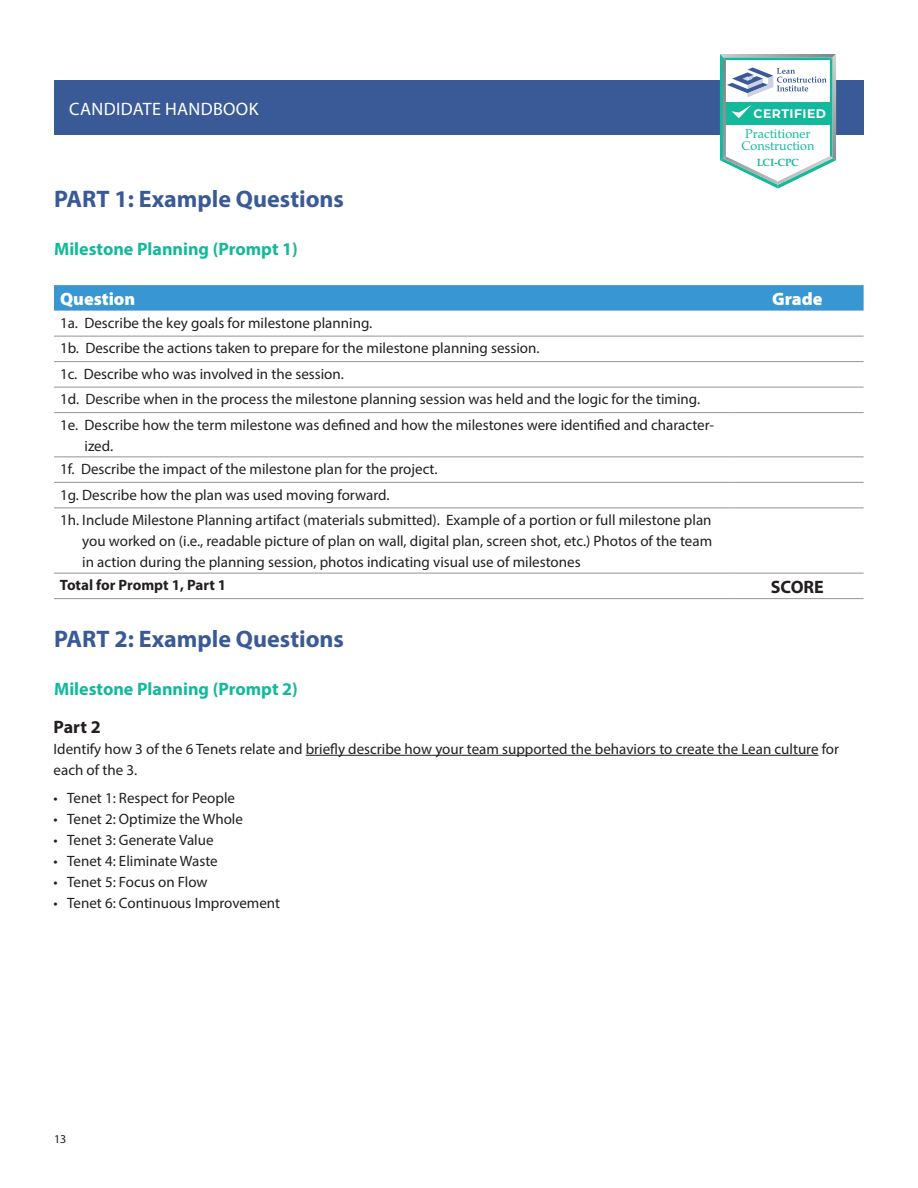
<style>
.page{position:relative;width:918px;height:1188px;background:#fff}
.page>*{position:absolute;margin:0;border:0;box-sizing:border-box;transform-origin:0 0}
.Subhead{font:700 24px "Myriad Pro";color:#3a5a97}
.Subhead-2{font:700 18px "Myriad Pro";color:#13b99b}
.t1{font:18px "Myriad Pro";letter-spacing:.02em;color:#fff}
.t2{font:900 18px "Myriad Pro";color:#fff}
.Bullet{font:700 18px "Myriad Pro";color:#231f20}
.Bullet-2{font:15px/21px "Myriad Pro";color:#231f20}
.t3{font:700 15px "Myriad Pro";color:#231f20}
.t4{font:12.6px/11.6px "Palatino";color:#13b99b}
.t5{font:700 12.3px "Montserrat";letter-spacing:.04em;color:#fff}
.t6{font:12px "Myriad Pro";color:#231f20}
.t7{font:700 10.5px "Palatino";letter-spacing:-.02em;color:#13b99b}
</style>
<div class="page">
<div style="left:54px;top:81px;width:810px;height:54px;background:#3a5a97"></div>
<svg style="left:720px;top:54px;width:116px;height:135px"></svg>
<svg style="left:54px;top:285px;width:810px;height:26px;background:#3b98d2"></svg>
<hr style="left:54px;top:336px;width:677px;height:1px;background:#939598">
<hr style="left:731px;top:336px;width:133px;height:1px;background:#939598">
<hr style="left:54px;top:361px;width:677px;height:1px;background:#939598">
<hr style="left:731px;top:361px;width:133px;height:1px;background:#939598">
<hr style="left:54px;top:387px;width:677px;height:1px;background:#939598">
<hr style="left:731px;top:387px;width:133px;height:1px;background:#939598">
<hr style="left:54px;top:412px;width:677px;height:1px;background:#939598">
<hr style="left:731px;top:412px;width:133px;height:1px;background:#939598">
<hr style="left:54px;top:456px;width:677px;height:1px;background:#939598">
<hr style="left:731px;top:456px;width:133px;height:1px;background:#939598">
<hr style="left:54px;top:482px;width:677px;height:1px;background:#939598">
<hr style="left:731px;top:482px;width:133px;height:1px;background:#939598">
<hr style="left:54px;top:507px;width:677px;height:1px;background:#939598">
<hr style="left:731px;top:507px;width:133px;height:1px;background:#939598">
<hr style="left:54px;top:573px;width:677px;height:1px;background:#939598">
<hr style="left:731px;top:573px;width:133px;height:1px;background:#939598">
<hr style="left:54px;top:598px;width:677px;height:1px;background:#939598">
<hr style="left:731px;top:598px;width:133px;height:1px;background:#939598">
<hr style="left:306px;top:755px;width:513px;height:1px;background:#231f20">
<p class="t1" style="left:69px;top:98px;width:191px">CANDIDATE HANDBOOK</p>
<p class="Subhead" style="left:54px;top:183px;width:292px">PART 1: Example Questions</p>
<p class="Subhead-2" style="left:54px;top:237px;width:245px">Milestone Planning (Prompt 1)</p>
<p class="t5" style="left:754px;top:105px;width:74px">CERTIFIED</p>
<p class="t4" style="left:742px;top:128px;width:74px">Practitioner<br>Construction</p>
<p class="t7" style="left:757px;top:153px;width:43px">LCI-CPC</p>
<p class="t2" style="left:60px;top:287px;width:77px">Question</p>
<p class="t2" style="left:772px;top:287px;width:52px">Grade</p>
<p class="Bullet-2" style="left:60px;top:312px;width:314px">1a. Describe the key goals for milestone planning.</p>
<p class="Bullet-2" style="left:60px;top:338px;width:481px">1b. Describe the actions taken to prepare for the milestone planning session.</p>
<p class="Bullet-2" style="left:60px;top:363px;width:285px">1c. Describe who was involved in the session.</p>
<p class="Bullet-2" style="left:60px;top:389px;width:642px">1d. Describe when in the process the milestone planning session was held and the logic for the timing.</p>
<p class="Bullet-2" style="left:85px;top:414px;width:631px;text-indent:-25px">1e. Describe how the term milestone was defined and how the milestones were identified and character&shy;ized.</p>
<p class="Bullet-2" style="left:60px;top:458px;width:379px">1f. Describe the impact of the milestone plan for the project.</p>
<p class="Bullet-2" style="left:60px;top:484px;width:331px">1g. Describe how the plan was used moving forward.</p>
<p class="Bullet-2" style="left:82px;top:509px;width:631px;text-align:justify;text-indent:-22px">1h. Include Milestone Planning artifact (materials submitted). Example of a portion or full milestone plan you worked on (i.e., readable picture of plan on wall, digital plan, screen shot, etc.) Photos of the team in action during the planning session, photos indicating visual use of milestones</p>
<p class="t3" style="left:60px;top:576px;width:168px">Total for Prompt 1, Part 1</p>
<p class="Bullet" style="left:771px;top:575px;width:55px">SCORE</p>
<p class="Subhead" style="left:54px;top:623px;width:292px">PART 2: Example Questions</p>
<p class="Subhead-2" style="left:54px;top:677px;width:245px">Milestone Planning (Prompt 2)</p>
<p class="Bullet" style="left:54px;top:715px;width:49px">Part 2</p>
<p class="Bullet-2" style="left:54px;top:738px;width:787px">Identify how 3 of the 6 Tenets relate and briefly describe how your team supported the behaviors to create the Lean culture for each of the 3.</p>
<p class="Bullet-2" style="left:54px;top:787px;width:183px">• Tenet 1: Respect for People</p>
<p class="Bullet-2" style="left:54px;top:808px;width:191px">• Tenet 2: Optimize the Whole</p>
<p class="Bullet-2" style="left:54px;top:829px;width:161px">• Tenet 3: Generate Value</p>
<p class="Bullet-2" style="left:54px;top:850px;width:166px">• Tenet 4: Eliminate Waste</p>
<p class="Bullet-2" style="left:54px;top:871px;width:156px">• Tenet 5: Focus on Flow</p>
<p class="Bullet-2" style="left:54px;top:892px;width:228px">• Tenet 6: Continuous Improvement</p>
<p class="t6" style="left:54px;top:1132px;width:14px">13</p>
</div>
